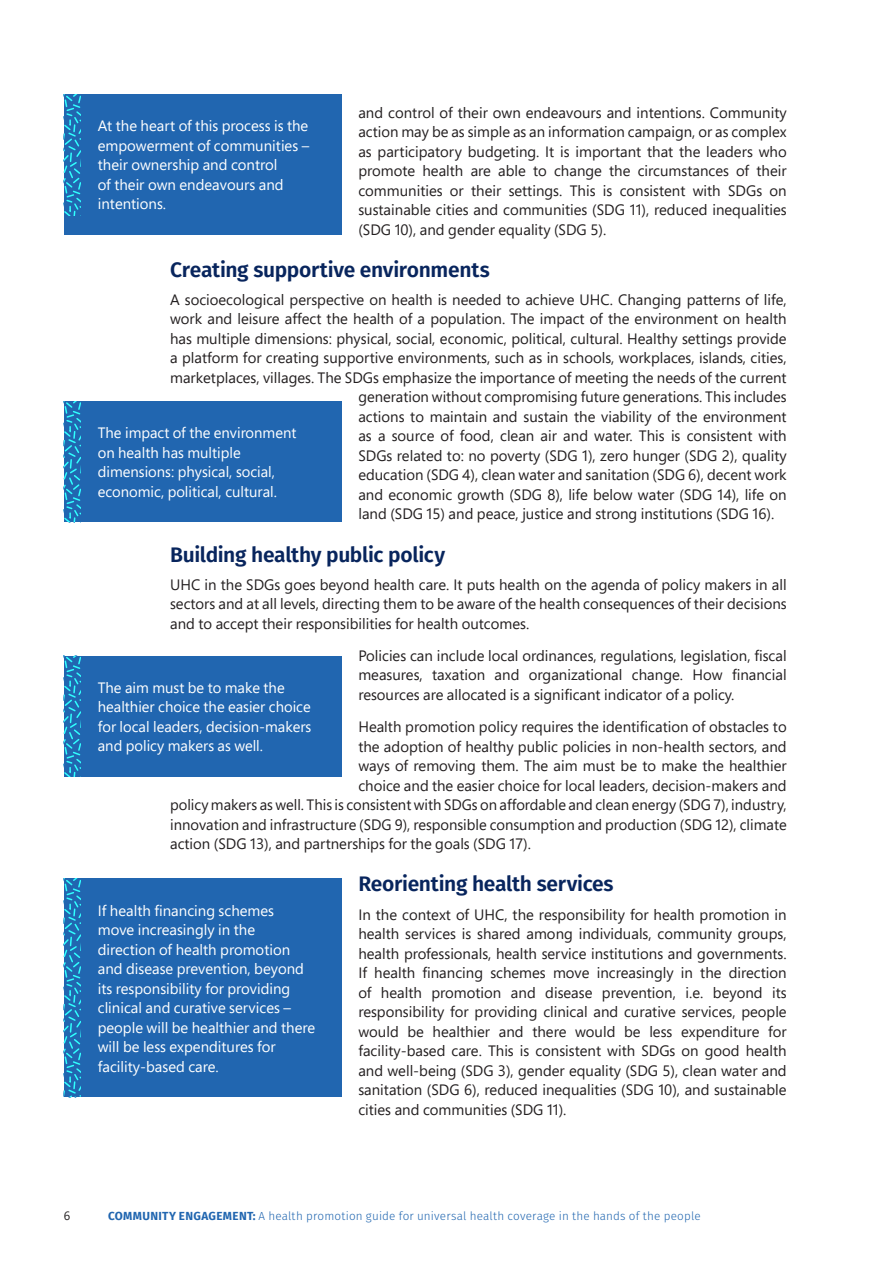
<style>
.page{position:relative;width:893px;height:1263px;background:#fff}
.page>*{position:absolute;margin:0;border:0;box-sizing:border-box;transform-origin:0 0}
.t1{font:600 21px "Fira Sans";letter-spacing:-.015em;color:#08255d}
.t2{font:15px/19.5px "Segoe Pro";color:#231f20;text-align:justify}
.t3{font:15px/19.5px "Segoe Pro";color:#fff}
.t4{font:12px "Segoe Pro";color:#231f20}
.t5{font:300 11.7px "Fira Sans";letter-spacing:.015em;color:#2166b0}
.s1{font-weight:700}
</style>
<div class="page">
<div style="left:64px;top:401px;width:277px;height:121px;background:#2166b0"></div>
<svg style="left:64px;top:401px;width:17px;height:121px"></svg>
<div style="left:64px;top:95px;width:277px;height:140px;background:#2166b0"></div>
<svg style="left:64px;top:95px;width:17px;height:120px"></svg>
<div style="left:64px;top:656px;width:277px;height:120px;background:#2166b0"></div>
<svg style="left:64px;top:656px;width:17px;height:120px"></svg>
<div style="left:64px;top:879px;width:277px;height:218px;background:#2166b0"></div>
<svg style="left:64px;top:879px;width:17px;height:218px"></svg>
<p class="t2" style="left:358px;top:102px;width:430px">and control of their own endeavours and intentions. Community action may be as simple as an information campaign, or as complex as participatory budgeting. It is important that the leaders who promote health are able to change the circumstances of their communities or their settings. This is consistent with SDGs on sustainable cities and communities (SDG 11), reduced inequalities (SDG 10), and gender equality (SDG 5).</p>
<h1 class="t1" style="left:170px;top:252px;width:321px">Creating supportive environments</h1>
<p class="t2" style="left:170px;top:289px;width:618px">A socioecological perspective on health is needed to achieve UHC. Changing patterns of life,</p>
<p class="t2" style="left:170px;top:309px;width:618px">work and leisure affect the health of a population. The impact of the environment on health</p>
<p class="t2" style="left:170px;top:328px;width:618px">has multiple dimensions: physical, social, economic, political, cultural. Healthy settings provide</p>
<p class="t2" style="left:170px;top:348px;width:618px">a platform for creating supportive environments, such as in schools, workplaces, islands, cities,</p>
<p class="t2" style="left:170px;top:367px;width:618px">marketplaces, villages. The SDGs emphasize the importance of meeting the needs of the current</p>
<p class="t2" style="left:358px;top:387px;width:430px">generation without compromising future generations. This includes</p>
<p class="t2" style="left:358px;top:406px;width:430px">actions to maintain and sustain the viability of the environment</p>
<p class="t2" style="left:358px;top:426px;width:430px">as a source of food, clean air and water. This is consistent with</p>
<p class="t2" style="left:358px;top:445px;width:430px">SDGs related to: no poverty (SDG 1), zero hunger (SDG 2), quality</p>
<p class="t2" style="left:358px;top:465px;width:430px">education (SDG 4), clean water and sanitation (SDG 6), decent work</p>
<p class="t2" style="left:358px;top:484px;width:430px">and economic growth (SDG 8), life below water (SDG 14), life on</p>
<p class="t2" style="left:358px;top:504px;width:417px">land (SDG 15) and peace, justice and strong institutions (SDG 16).</p>
<h1 class="t1" style="left:170px;top:537px;width:276px">Building healthy public policy</h1>
<p class="t2" style="left:170px;top:574px;width:618px">UHC in the SDGs goes beyond health care. It puts health on the agenda of policy makers in all sectors and at all levels, directing them to be aware of the health consequences of their decisions and to accept their responsibilities for health outcomes.</p>
<p class="t2" style="left:358px;top:645px;width:430px">Policies can include local ordinances, regulations, legislation, fiscal measures, taxation and organizational change. How financial resources are allocated is a significant indicator of a policy.</p>
<p class="t2" style="left:358px;top:717px;width:430px">Health promotion policy requires the identification of obstacles to</p>
<p class="t2" style="left:358px;top:736px;width:430px">the adoption of healthy public policies in non-health sectors, and</p>
<p class="t2" style="left:358px;top:756px;width:430px">ways of removing them. The aim must be to make the healthier</p>
<p class="t2" style="left:358px;top:775px;width:430px">choice and the easier choice for local leaders, decision-makers and</p>
<p class="t2" style="left:170px;top:795px;width:618px">policy makers as well. This is consistent with SDGs on affordable and clean energy (SDG 7), industry,</p>
<p class="t2" style="left:170px;top:814px;width:618px">innovation and infrastructure (SDG 9), responsible consumption and production (SDG 12), climate</p>
<p class="t2" style="left:170px;top:834px;width:362px">action (SDG 13), and partnerships for the goals (SDG 17).</p>
<h1 class="t1" style="left:358px;top:867px;width:257px">Reorienting health services</h1>
<p class="t2" style="left:358px;top:904px;width:430px">In the context of UHC, the responsibility for health promotion in health services is shared among individuals, community groups, health professionals, health service institutions and governments.<br>If health financing schemes move increasingly in the direction of health promotion and disease prevention, i.e. beyond its responsibility for providing clinical and curative services, people would be healthier and there would be less expenditure for facility-based care. This is consistent with SDGs on good health and well-being (SDG 3), gender equality (SDG 5), clean water and sanitation (SDG 6), reduced inequalities (SDG 10), and sustainable cities and communities (SDG 11).</p>
<p class="t3" style="left:98px;top:116px;width:213px">At the heart of this process is the empowerment of communities – their ownership and control<br>of their own endeavours and intentions.</p>
<p class="t3" style="left:98px;top:423px;width:200px">The impact of the environment on health has multiple dimensions: physical, social, economic, political, cultural.</p>
<p class="t3" style="left:98px;top:677px;width:215px">The aim must be to make the healthier choice the easier choice for local leaders, decision-makers and policy makers as well.</p>
<p class="t3" style="left:98px;top:900px;width:219px">If health financing schemes<br>move increasingly in the direction of health promotion and disease prevention, beyond its responsibility for providing clinical and curative services – people will be healthier and there will be less expenditures for facility-based care.</p>
<p class="t4" style="left:64px;top:1208px;width:8px">6</p>
<p class="t5" style="left:108px;top:1208px;width:594px"><span class="s1">COMMUNITY ENGAGEMENT:</span> A health promotion guide for universal health coverage in the hands of the people</p>
</div>
